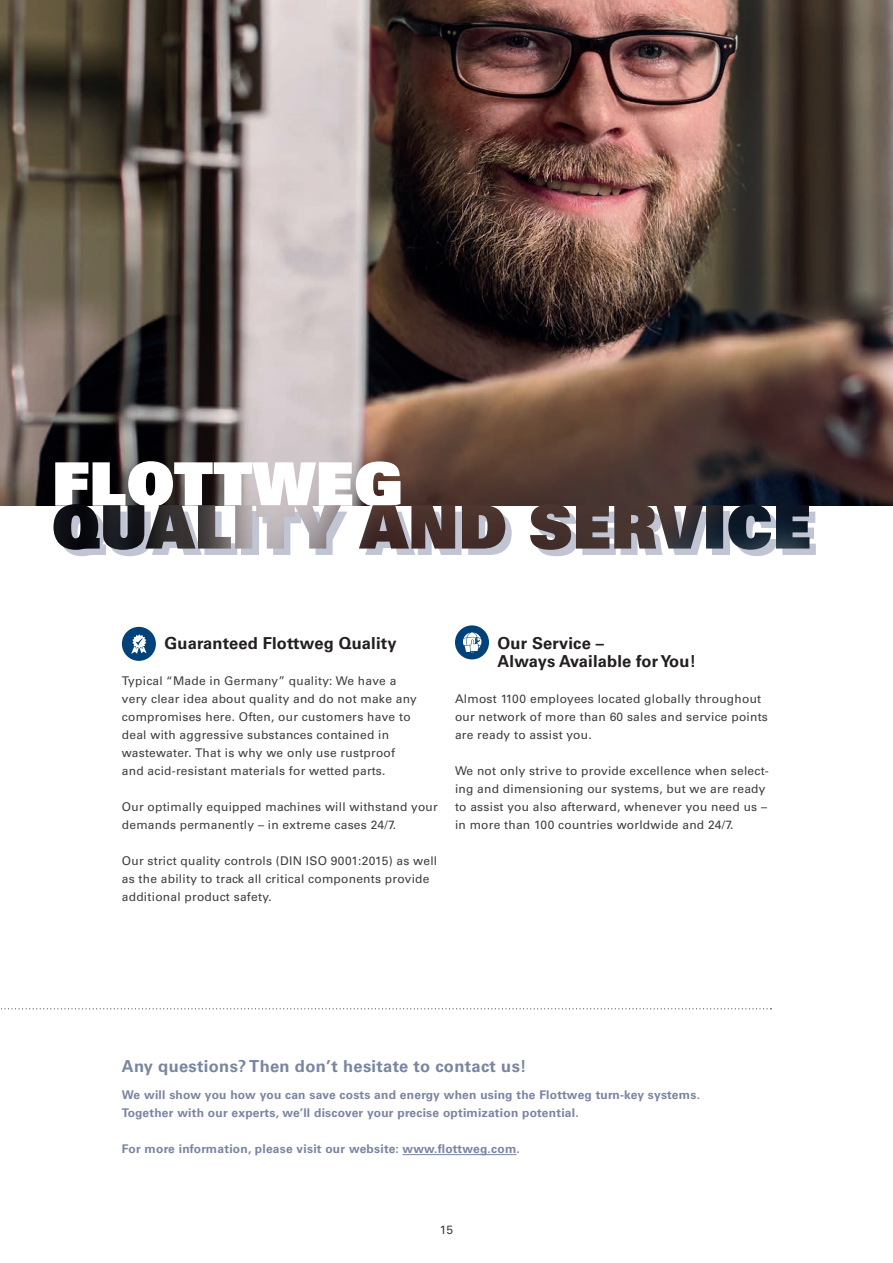
<style>
.page{position:relative;width:893px;height:1263px;background:#fff}
.page>*{position:absolute;margin:0;border:0;box-sizing:border-box;transform-origin:0 0}
.t1{font:60px "Univers LT Pro 85 X Black";letter-spacing:.01em;color:#c1c5d3}
.t2{font:60px "Univers LT Pro 85 X Black";letter-spacing:.01em;color:#fff}
.t3{font:700 16.5px/18px "Univers LT Pro 65";letter-spacing:.01em;color:#231f20}
.t4{font:700 16.5px "Univers LT Pro 65";letter-spacing:.02em;color:#7a85a1}
.t5{font:12px/18px "Univers LT Pro 55 Roman";letter-spacing:.02em;color:#3e3e3f}
.t6{font:700 12px/18px "Univers LT Pro 65";letter-spacing:.02em;color:#7a85a1}
</style>
<div class="page">
<img style="left:0;top:0;width:893px;height:505px">
<img style="left:54px;top:504px;width:755px;height:46px">
<hr style="left:402px;top:1154px;width:115px;height:1px;background:#7a85a1">
<svg style="left:0;top:1008px;width:771px;height:1px"></svg>
<div style="left:122px;top:627px;width:34px;height:34px;background:#004279;border-radius:50%"></div>
<svg style="left:131px;top:634px;width:16px;height:20px"></svg>
<div style="left:455px;top:625px;width:34px;height:34px;background:#004279;border-radius:50%"></div>
<svg style="left:463px;top:632px;width:18px;height:21px"></svg>
<h1 class="t2" style="left:52px;top:445px;width:352px">FLOTTWEG</h1>
<h1 class="t1" style="left:58px;top:494px;width:760px">QUALITY AND SERVICE</h1>
<h2 class="t3" style="left:164px;top:634px;width:234px">Guaranteed Flottweg Quality</h2>
<p class="t5" style="left:122px;top:671px;width:296px">Typical “Made in Germany” quality: We have a very clear idea about quality and do not make any compromises here. Often, our customers have to deal with aggressive substances contained in wastewater. That is why we only use rustproof and acid-resistant materials for wetted parts.</p>
<p class="t5" style="left:122px;top:797px;width:317px">Our optimally equipped machines will withstand your demands permanently – in extreme cases 24/7.</p>
<p class="t5" style="left:122px;top:851px;width:317px">Our strict quality controls (DIN ISO 9001:2015) as well as the ability to track all critical components provide additional product safety.</p>
<h2 class="t3" style="left:497px;top:634px;width:200px">Our Service –<br>Always Available for You!</h2>
<p class="t5" style="left:455px;top:689px;width:314px">Almost 1100 employees located globally throughout our network of more than 60 sales and service points are ready to assist you.</p>
<p class="t5" style="left:455px;top:761px;width:315px">We not only strive to provide excellence when select&shy;ing and dimensioning our systems, but we are ready to assist you also afterward, whenever you need us – in more than 100 countries worldwide and 24/7.</p>
<h2 class="t4" style="left:122px;top:1055px;width:406px">Any questions? Then don’t hesitate to contact us!</h2>
<p class="t6" style="left:122px;top:1085px;width:580px">We will show you how you can save costs and energy when using the Flottweg turn-key systems.<br>Together with our experts, we’ll discover your precise optimization potential.</p>
<p class="t6" style="left:122px;top:1139px;width:399px">For more information, please visit our website: www.flottweg.com.</p>
<p class="t5" style="left:440px;top:1220px;width:15px">15</p>
</div>
